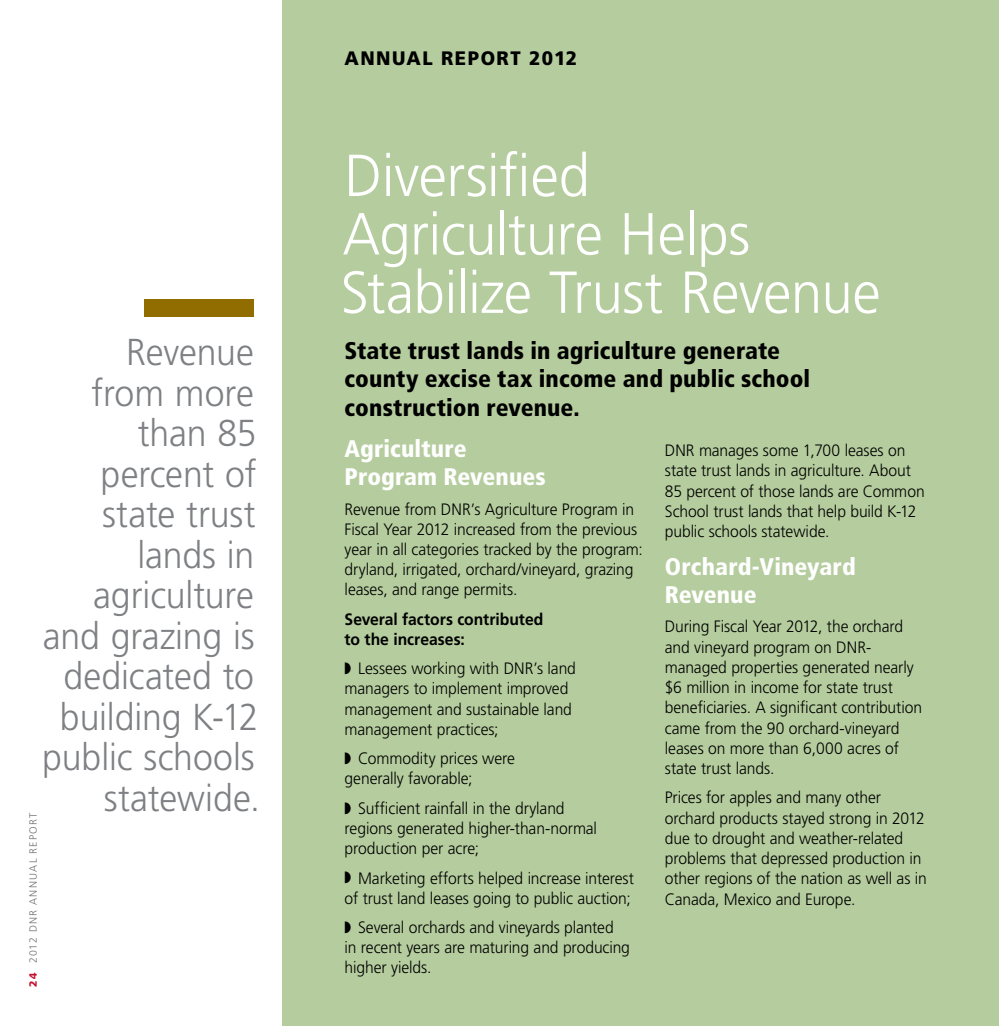
<style>
.page{position:relative;width:999px;height:1026px;background:#fff}
.page>*{position:absolute;margin:0;border:0;box-sizing:border-box;transform-origin:0 0}
.t1{font:300 59.25px "Frutiger";letter-spacing:-.005em;color:#fff;scale:.95 1}
.Paragraph_Style_7{font:300 37.5px/40.5px "Frutiger";letter-spacing:-.005em;color:#7e8083;text-align:right;scale:.95 1}
.BODY-11_13_5{font:900 condensed 24px/28.5px "Frutiger";letter-spacing:.005em;color:#000}
.SUB-1{font:900 condensed 24px/28.5px "Frutiger";letter-spacing:.005em;color:#fff}
.SUB-2-W{font:900 condensed 24px/28.5px "Frutiger";letter-spacing:.005em;color:#fff}
.Table_Head_Left{font:900 19.5px "Frutiger";letter-spacing:.08em;color:#000;scale:.95 1}
.BODY-11_13_5-2{font:300 16.5px/20.2px "Frutiger";letter-spacing:-.005em;color:#000;scale:.95 1}
.BODY-11_13_5-3{font:700 16.5px/20.2px "Frutiger";color:#000;scale:.95 1}
.t2{font:300 10.5px "Frutiger";letter-spacing:.12em;color:#717275}
.s1{font-weight:900;color:#c41230}
</style>
<div class="page">
<div style="left:282px;top:0;width:717px;height:1026px;background:#b5cd9e"></div>
<div style="left:144px;top:299px;width:110px;height:18px;background:#916d00"></div>
<p class="Paragraph_Style_7" style="left:42px;top:332px;width:231px">Revenue<br>from more than 85 percent of state trust lands in agriculture and grazing is dedicated to building K-12 public schools statewide.</p>
<p class="t2" style="left:27px;top:987px;width:175px;rotate:-90deg"><span class="s1">24</span> 2012 DNR Ann ual Report</p>
<p class="Table_Head_Left" style="left:345px;top:47px;width:246px">ANNUAL REPORT 2012</p>
<p class="t1" style="left:345px;top:142px;width:260px">Diversified</p>
<p class="t1" style="left:343px;top:200px;width:431px">Agriculture Helps</p>
<p class="t1" style="left:341px;top:259px;width:570px">Stabilize Trust Revenue</p>
<p class="BODY-11_13_5" style="left:345px;top:336px;width:467px">State trust lands in agriculture generate county excise tax income and public school construction revenue.</p>
<p class="SUB-1" style="left:345px;top:434px;width:203px">Agriculture<br>Program Revenues</p>
<p class="BODY-11_13_5-2" style="left:345px;top:499px;width:315px">Revenue from DNR’s Agriculture Program in Fiscal Year 2012 increased from the previous year in all categories tracked by the program: dryland, irrigated, orchard/vineyard, grazing leases, and range permits.</p>
<p class="BODY-11_13_5-3" style="left:345px;top:609px;width:211px">Several factors contributed to the increases:</p>
<p class="BODY-11_13_5-2" style="left:345px;top:658px;width:245px">◗ Lessees working with DNR’s land managers to implement improved management and sustainable land management practices;</p>
<p class="BODY-11_13_5-2" style="left:345px;top:748px;width:181px">◗ Commodity prices were generally favorable;</p>
<p class="BODY-11_13_5-2" style="left:345px;top:798px;width:267px">◗ Sufficient rainfall in the dryland regions generated higher-than-normal production per acre;</p>
<p class="BODY-11_13_5-2" style="left:345px;top:868px;width:306px">◗ Marketing efforts helped increase interest of trust land leases going to public auction;</p>
<p class="BODY-11_13_5-2" style="left:345px;top:917px;width:302px">◗ Several orchards and vineyards planted<br>in recent years are maturing and producing higher yields.</p>
<p class="BODY-11_13_5-2" style="left:665px;top:440px;width:275px">DNR manages some 1,700 leases on state trust lands in agriculture. About 85 percent of those lands are Common School trust lands that help build K-12 public schools statewide.</p>
<p class="SUB-2-W" style="left:665px;top:552px;width:193px">Orchard-Vineyard<br>Revenue</p>
<p class="BODY-11_13_5-2" style="left:665px;top:617px;width:272px">During Fiscal Year 2012, the orchard and vineyard program on DNR&shy;managed properties generated nearly $6 million in income for state trust beneficiaries. A significant contribution came from the 90 orchard-vineyard leases on more than 6,000 acres of state trust lands.</p>
<p class="BODY-11_13_5-2" style="left:665px;top:788px;width:277px">Prices for apples and many other orchard products stayed strong in 2012 due to drought and weather-related problems that depressed production in other regions of the nation as well as in Canada, Mexico and Europe.</p>
</div>
